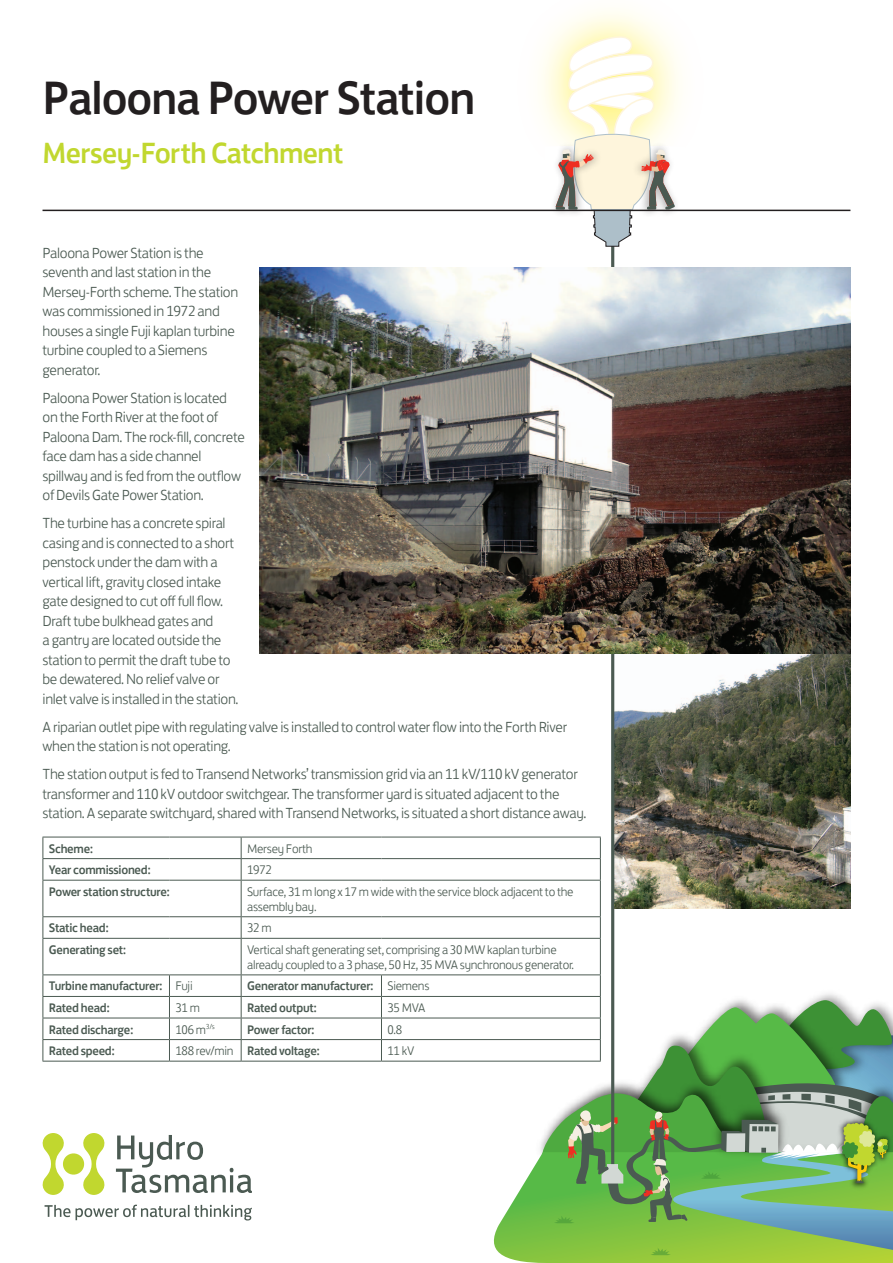
<style>
.page{position:relative;width:893px;height:1263px;background:#fff}
.page>*{position:absolute;margin:0;border:0;box-sizing:border-box;transform-origin:0 0}
.t1{font:500 48px "FS Jack";letter-spacing:-.02em;color:#231f20}
.t2{font:500 30px "FS Jack";letter-spacing:-.02em;color:#c1d72f}
.t3{font:300 15px/19.5px "FS Jack";letter-spacing:-.02em;color:#4b5a52}
.t4{font:300 12.75px/15px "FS Jack";letter-spacing:-.02em;color:#4b5a52}
.t5{font:500 12.75px "FS Jack";letter-spacing:-.02em;color:#4b5a52}
.s1{font-weight:300}
</style>
<div class="page">
<svg style="left:116px;top:1135px;width:136px;height:58px"></svg>
<svg style="left:43px;top:1133px;width:62px;height:62px"></svg>
<svg style="left:45px;top:1205px;width:207px;height:15px"></svg>
<img style="left:614px;top:653px;width:236px;height:256px">
<svg style="left:493px;top:1152px;width:49px;height:111px"></svg>
<hr style="left:611px;top:246px;width:3px;height:918px;background:#4b5a52">
<div style="left:549px;top:141px;width:53px;height:76px;background:#231f20;opacity:.4"></div>
<svg style="left:556px;top:33px;width:119px;height:214px"></svg>
<hr style="left:43px;top:210px;width:807px;height:1px;background:#231f20">
<hr style="left:43px;top:837px;width:126px;height:1px;background:#4b5a52">
<hr style="left:169px;top:837px;width:72px;height:1px;background:#4b5a52">
<hr style="left:241px;top:837px;width:140px;height:1px;background:#4b5a52">
<hr style="left:381px;top:837px;width:220px;height:1px;background:#4b5a52">
<hr style="left:43px;top:858px;width:126px;height:1px;background:#4b5a52">
<svg style="left:43px;top:837px;width:1px;height:43px"></svg>
<hr style="left:169px;top:858px;width:72px;height:1px;background:#4b5a52">
<hr style="left:241px;top:858px;width:140px;height:1px;background:#4b5a52">
<svg style="left:241px;top:837px;width:1px;height:43px"></svg>
<hr style="left:381px;top:858px;width:220px;height:1px;background:#4b5a52">
<svg style="left:600px;top:837px;width:1px;height:43px"></svg>
<hr style="left:43px;top:880px;width:126px;height:1px;background:#4b5a52">
<hr style="left:43px;top:880px;width:1px;height:36px;background:#4b5a52">
<hr style="left:169px;top:880px;width:72px;height:1px;background:#4b5a52">
<hr style="left:241px;top:880px;width:140px;height:1px;background:#4b5a52">
<hr style="left:241px;top:880px;width:1px;height:36px;background:#4b5a52">
<hr style="left:381px;top:880px;width:220px;height:1px;background:#4b5a52">
<hr style="left:600px;top:880px;width:1px;height:36px;background:#4b5a52">
<hr style="left:43px;top:916px;width:126px;height:1px;background:#4b5a52">
<svg style="left:43px;top:917px;width:1px;height:21px"></svg>
<hr style="left:169px;top:916px;width:72px;height:1px;background:#4b5a52">
<hr style="left:241px;top:916px;width:140px;height:1px;background:#4b5a52">
<svg style="left:241px;top:917px;width:1px;height:21px"></svg>
<hr style="left:381px;top:916px;width:220px;height:1px;background:#4b5a52">
<svg style="left:600px;top:917px;width:1px;height:21px"></svg>
<hr style="left:43px;top:938px;width:126px;height:1px;background:#4b5a52">
<hr style="left:43px;top:939px;width:1px;height:35px;background:#4b5a52">
<hr style="left:169px;top:938px;width:72px;height:1px;background:#4b5a52">
<hr style="left:241px;top:938px;width:140px;height:1px;background:#4b5a52">
<hr style="left:241px;top:939px;width:1px;height:35px;background:#4b5a52">
<hr style="left:381px;top:938px;width:220px;height:1px;background:#4b5a52">
<hr style="left:600px;top:939px;width:1px;height:35px;background:#4b5a52">
<hr style="left:43px;top:974px;width:126px;height:1px;background:#4b5a52">
<hr style="left:169px;top:974px;width:72px;height:1px;background:#4b5a52">
<hr style="left:241px;top:974px;width:140px;height:1px;background:#4b5a52">
<hr style="left:381px;top:974px;width:220px;height:1px;background:#4b5a52">
<hr style="left:43px;top:996px;width:126px;height:1px;background:#4b5a52">
<hr style="left:169px;top:996px;width:72px;height:1px;background:#4b5a52">
<hr style="left:241px;top:996px;width:140px;height:1px;background:#4b5a52">
<hr style="left:381px;top:996px;width:220px;height:1px;background:#4b5a52">
<hr style="left:43px;top:1018px;width:126px;height:1px;background:#4b5a52">
<hr style="left:169px;top:1018px;width:72px;height:1px;background:#4b5a52">
<hr style="left:241px;top:1018px;width:140px;height:1px;background:#4b5a52">
<hr style="left:381px;top:1018px;width:220px;height:1px;background:#4b5a52">
<hr style="left:43px;top:1039px;width:126px;height:1px;background:#4b5a52">
<svg style="left:43px;top:975px;width:1px;height:86px"></svg>
<hr style="left:169px;top:1039px;width:72px;height:1px;background:#4b5a52">
<svg style="left:169px;top:975px;width:1px;height:86px"></svg>
<hr style="left:241px;top:1039px;width:140px;height:1px;background:#4b5a52">
<svg style="left:241px;top:975px;width:1px;height:86px"></svg>
<hr style="left:381px;top:1039px;width:220px;height:1px;background:#4b5a52">
<svg style="left:381px;top:975px;width:1px;height:86px"></svg>
<svg style="left:542px;top:975px;width:351px;height:288px"></svg>
<hr style="left:43px;top:1061px;width:126px;height:1px;background:#4b5a52">
<hr style="left:169px;top:1061px;width:72px;height:1px;background:#4b5a52">
<hr style="left:241px;top:1061px;width:140px;height:1px;background:#4b5a52">
<hr style="left:381px;top:1061px;width:220px;height:1px;background:#4b5a52">
<img style="left:259px;top:268px;width:591px;height:385px">
<h1 class="t1" style="left:43px;top:59px;width:434px">Paloona Power Station</h1>
<h2 class="t2" style="left:43px;top:129px;width:302px">Mersey-Forth Catchment</h2>
<p class="t3" style="left:43px;top:242px;width:197px">Paloona Power Station is the seventh and last station in the<br>Mersey-Forth scheme. The station was commissioned in 1972 and houses a single Fuji kaplan turbine turbine coupled to a Siemens generator.</p>
<p class="t3" style="left:43px;top:387px;width:204px">Paloona Power Station is located on the Forth River at the foot of<br>Paloona Dam. The rock-fill, concrete face dam has a side channel spillway and is fed from the outflow of Devils Gate Power Station.</p>
<p class="t3" style="left:43px;top:512px;width:198px">The turbine has a concrete spiral casing and is connected to a short penstock under the dam with a vertical lift, gravity closed intake gate designed to cut off full flow.<br>Draft tube bulkhead gates and<br>a gantry are located outside the station to permit the draft tube to be dewatered. No relief valve or inlet valve is installed in the station.</p>
<p class="t3" style="left:43px;top:716px;width:526px">A riparian outlet pipe with regulating valve is installed to control water flow into the Forth River when the station is not operating.</p>
<p class="t3" style="left:43px;top:763px;width:545px">The station output is fed to Transend Networks’ transmission grid via an 11 kV/110 kV generator transformer and 110 kV outdoor switchgear. The transformer yard is situated adjacent to the station. A separate switchyard, shared with Transend Networks, is situated a short distance away.</p>
<p class="t5" style="left:49px;top:838px;width:46px">Scheme:</p>
<p class="t4" style="left:247px;top:839px;width:67px">Mersey Forth</p>
<p class="t5" style="left:49px;top:859px;width:103px">Year commissioned:</p>
<p class="t4" style="left:247px;top:861px;width:26px">1972</p>
<p class="t5" style="left:49px;top:881px;width:122px">Power station structure:</p>
<p class="t4" style="left:247px;top:883px;width:328px">Surface, 31 m long x 17 m wide with the service block adjacent to the assembly bay.</p>
<p class="t5" style="left:49px;top:917px;width:61px">Static head:</p>
<p class="t4" style="left:247px;top:919px;width:26px">32 m</p>
<p class="t5" style="left:49px;top:939px;width:79px">Generating set:</p>
<p class="t4" style="left:247px;top:941px;width:328px">Vertical shaft generating set, comprising a 30 MW kaplan turbine already coupled to a 3 phase, 50 Hz, 35 MVA synchronous generator.</p>
<p class="t5" style="left:49px;top:976px;width:145px">Turbine manufacturer: <span class="s1">Fuji</span></p>
<p class="t5" style="left:247px;top:976px;width:184px">Generator manufacturer: <span class="s1">Siemens</span></p>
<p class="t5" style="left:49px;top:997px;width:62px">Rated head:</p>
<p class="t4" style="left:175px;top:999px;width:26px">31 m</p>
<p class="t5" style="left:247px;top:997px;width:71px">Rated output:</p>
<p class="t4" style="left:387px;top:999px;width:40px">35 MVA</p>
<p class="t5" style="left:49px;top:1019px;width:86px">Rated discharge:</p>
<p class="t4" style="left:176px;top:1020px;width:41px">106 m<sup>3/s</sup></p>
<p class="t5" style="left:247px;top:1019px;width:69px">Power factor:</p>
<p class="t4" style="left:387px;top:1020px;width:16px">0.8</p>
<p class="t5" style="left:49px;top:1040px;width:67px">Rated speed:</p>
<p class="t5" style="left:175px;top:1040px;width:146px"><span class="s1">188 rev/min</span> Rated voltage:</p>
<p class="t4" style="left:387px;top:1042px;width:28px">11 kV</p>
</div>
